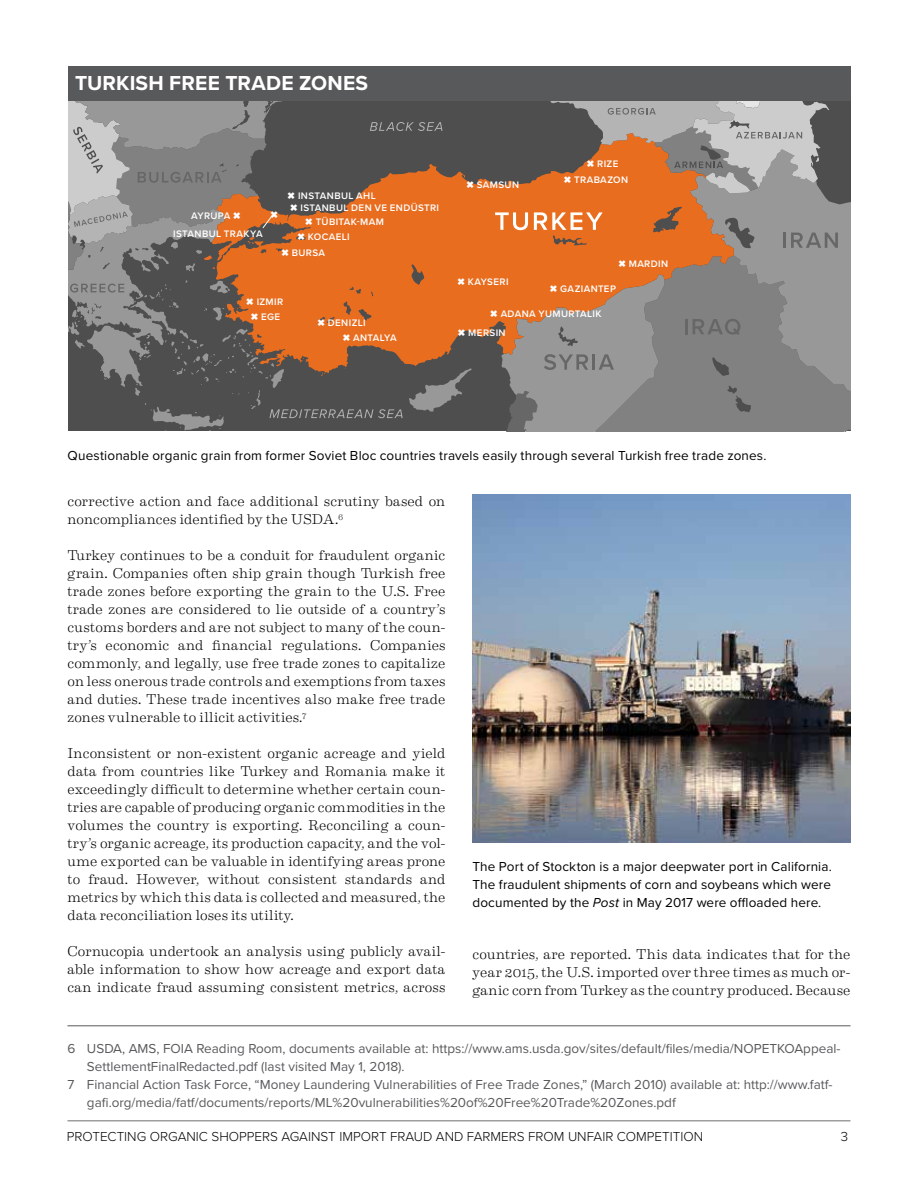
<style>
.page{position:relative;width:918px;height:1188px;background:#fff}
.page>*{position:absolute;margin:0;border:0;box-sizing:border-box;transform-origin:0 0}
.t1{font:700 21px "Proxima Nova";letter-spacing:.01em;color:#fff}
.t2{font:300 14.25px/18px "Eames Century Modern";letter-spacing:.005em;color:#000;text-align:justify}
.t3{font:13.5px "Proxima Nova";color:#58595b}
.t4{font:13.5px/18px "Proxima Nova";letter-spacing:.01em;color:#000;text-align:justify}
.t5{font:300 13.5px "Proxima Nova";color:#000}
.t6{font:600 9.75px/15.8px "Proxima Nova";letter-spacing:.04em;color:#fff}
.t7{font:600 9.75px "Proxima Nova";color:#fff}
.s1{font-style:italic}
</style>
<div class="page">
<hr style="left:68px;top:1121px;width:782px;height:1px;background:#6d6e71">
<hr style="left:68px;top:1026px;width:782px;height:1px;background:#58595b">
<img style="left:472px;top:494px;width:378px;height:348px">
<div style="left:68px;top:67px;width:782px;height:34px;background:#58595b"></div>
<svg style="left:68px;top:101px;width:782px;height:330px;background:#967560"></svg>
<h1 class="t1" style="left:75px;top:67px;width:295px">TURKISH FREE TRADE ZONES</h1>
<p class="t6" style="left:173px;top:206px;width:91px;line-height:17.7px;text-align:center">AYRUPA ✖<br>ISTANBUL TRAKYA</p>
<p class="t6" style="left:288px;top:188px;width:90px">✖ INSTANBUL AHL</p>
<p class="t6" style="left:290px;top:199px;width:151px">✖ ISTANBUL DEN VE ENDÜSTRI</p>
<p class="t6" style="left:305px;top:213px;width:80px">✖ TÜBITAK-MAM</p>
<p class="t6" style="left:297px;top:229px;width:54px">✖ KOCAELI</p>
<p class="t6" style="left:281px;top:245px;width:45px">✖ BURSA</p>
<p class="t6" style="left:246px;top:294px;width:39px;line-height:15.1px;text-align:center">✖ IZMIR ✖ EGE</p>
<p class="t6" style="left:317px;top:314px;width:50px">✖ DENIZLI</p>
<p class="t7" style="left:343px;top:331px;width:55px">✖ ANTALYA</p>
<p class="t6" style="left:466px;top:177px;width:54px">✖ SAMSUN</p>
<p class="t6" style="left:564px;top:155px;width:66px;text-indent:23px">✖ RIZE ✖ TRABAZON</p>
<p class="t6" style="left:618px;top:255px;width:51px">✖ MARDIN</p>
<p class="t6" style="left:457px;top:273px;width:53px">✖ KAYSERI</p>
<p class="t6" style="left:550px;top:280px;width:68px">✖ GAZIANTEP</p>
<p class="t6" style="left:458px;top:304px;width:145px;line-height:18.8px;text-indent:32px">✖ ADANA YUMURTALIK ✖ MERSIN</p>
<p class="t4" style="left:68px;top:446px;width:700px">Questionable organic grain from former Soviet Bloc countries travels easily through several Turkish free trade zones.</p>
<p class="t2" style="left:68px;top:491px;width:379px">corrective action and face additional scrutiny based on noncompliances identified by the USDA.<sup>6</sup></p>
<p class="t2" style="left:68px;top:545px;width:380px">Turkey continues to be a conduit for fraudulent organic grain. Companies often ship grain though Turkish free trade zones before exporting the grain to the U.S. Free trade zones are considered to lie outside of a country’s customs borders and are not subject to many of the coun&shy;try’s economic and financial regulations. Companies commonly, and legally, use free trade zones to capitalize on less onerous trade controls and exemptions from taxes and duties. These trade incentives also make free trade zones vulnerable to illicit activities.<sup>7</sup></p>
<p class="t2" style="left:68px;top:743px;width:380px">Inconsistent or non-existent organic acreage and yield data from countries like Turkey and Romania make it exceedingly difficult to determine whether certain coun&shy;tries are capable of producing organic commodities in the volumes the country is exporting. Reconciling a coun&shy;try’s organic acreage, its production capacity, and the vol&shy;ume exported can be valuable in identifying areas prone to fraud. However, without consistent standards and metrics by which this data is collected and measured, the data reconciliation loses its utility.</p>
<p class="t2" style="left:68px;top:941px;width:380px">Cornucopia undertook an analysis using publicly avail&shy;able information to show how acreage and export data can indicate fraud assuming consistent metrics, across</p>
<p class="t4" style="left:472px;top:857px;width:361px">The Port of Stockton is a major deepwater port in California.<br>The fraudulent shipments of corn and soybeans which were documented by the <span class="s1">Post</span> in May 2017 were offloaded here.</p>
<p class="t2" style="left:472px;top:945px;width:380px">countries, are reported. This data indicates that for the year 2015, the U.S. imported over three times as much or&shy;ganic corn from Turkey as the country produced. Because</p>
<p class="t3" style="left:68px;top:1038px;width:775px">6 USDA, AMS, FOIA Reading Room, documents available at: https://www.ams.usda.gov/sites/default/files/media/NOPETKOAppeal-</p>
<p class="t3" style="left:87px;top:1056px;width:319px">SettlementFinalRedacted.pdf (last visited May 1, 2018).</p>
<p class="t3" style="left:68px;top:1074px;width:767px">7 Financial Action Task Force, “Money Laundering Vulnerabilities of Free Trade Zones,” (March 2010) available at: http://www.fatf-</p>
<p class="t3" style="left:87px;top:1092px;width:590px">gafi.org/media/fatf/documents/reports/ML%20vulnerabilities%20of%20Free%20Trade%20Zones.pdf</p>
<p class="t5" style="left:67px;top:1126px;width:638px">PROTECTING ORGANIC SHOPPERS AGAINST IMPORT FRAUD AND FARMERS FROM UNFAIR COMPETITION</p>
<p class="t5" style="left:841px;top:1126px;width:9px">3</p>
</div>
